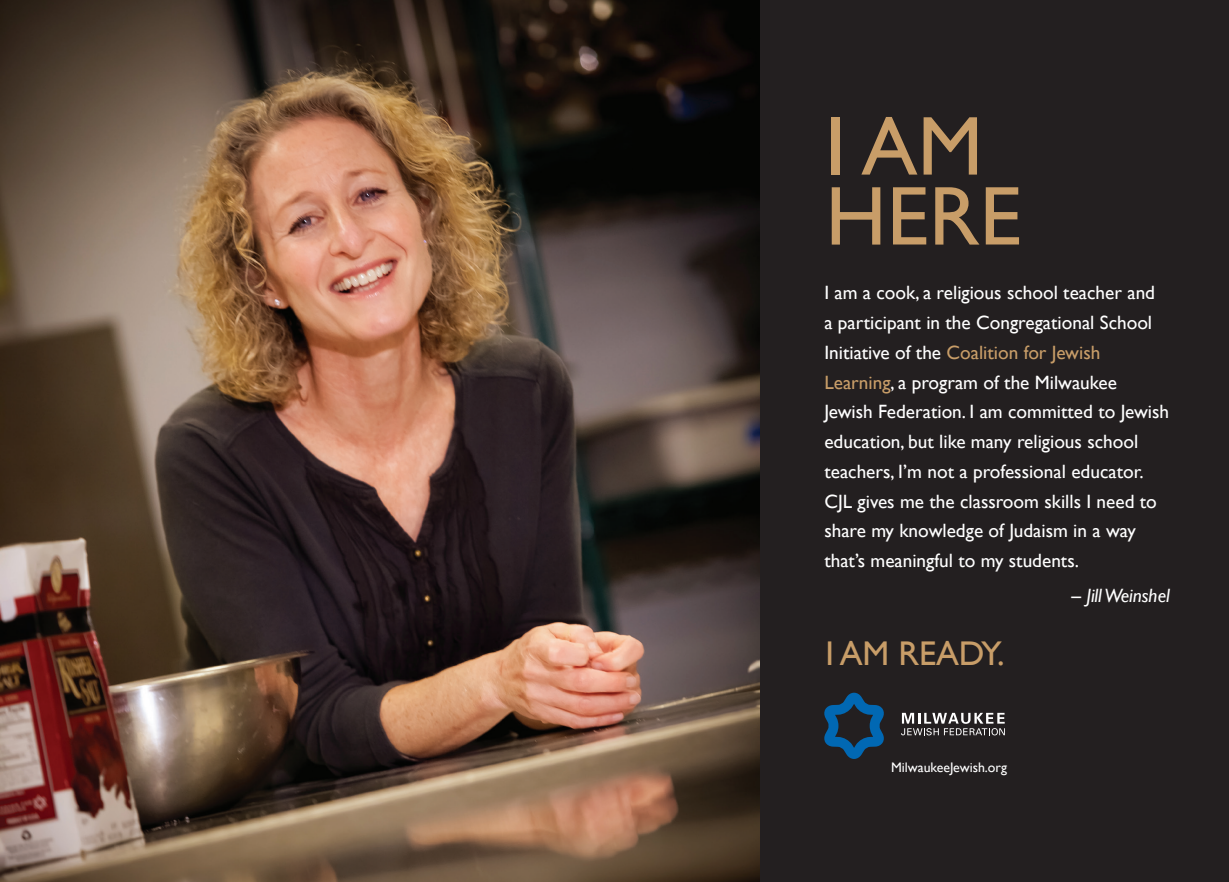
<style>
.page{position:relative;width:1229px;height:882px;background:#fff}
.page>*{position:absolute;margin:0;border:0;box-sizing:border-box;transform-origin:0 0}
.t1{font:84px "Gill Sans";color:#c89d68}
.t2{font:34.3px "Gill Sans";letter-spacing:-.005em;color:#c89d68}
.t3{font:19.25px/29.8px "Gill Sans";color:#fff}
.t4{font:italic 19.25px "Gill Sans";color:#fff}
.t5{font:13.83px "Gill Sans";color:#fff}
.s1{color:#c89d68}
.s2{font-style:normal}
</style>
<div class="page">
<img style="left:0;top:0;width:760px;height:882px">
<div style="left:760px;top:0;width:468px;height:882px;background:#231f20"></div>
<svg style="left:824px;top:693px;width:60px;height:66px"></svg>
<svg style="left:901px;top:713px;width:103px;height:22px"></svg>
<p class="t1" style="left:825px;top:97px;width:159px">I AM</p>
<p class="t1" style="left:825px;top:167px;width:197px">HERE</p>
<p class="t3" style="left:824px;top:278px;width:346px">I am a cook, a religious school teacher and<br>a participant in the Congregational School Initiative of the <span class="s1">Coalition for Jewish Learning</span>, a program of the Milwaukee Jewish Federation. I am committed to Jewish education, but like many religious school teachers, I’m not a professional educator.<br>CJL gives me the classroom skills I need to share my knowledge of Judaism in a way that’s meaningful to my students.</p>
<p class="t4" style="left:1071px;top:584px;width:100px"><span class="s2">–</span> Jill Weinshel</p>
<p class="t2" style="left:825px;top:634px;width:181px">I AM READY.</p>
<p class="t5" style="left:891px;top:760px;width:117px">MilwaukeeJewish.org</p>
</div>
